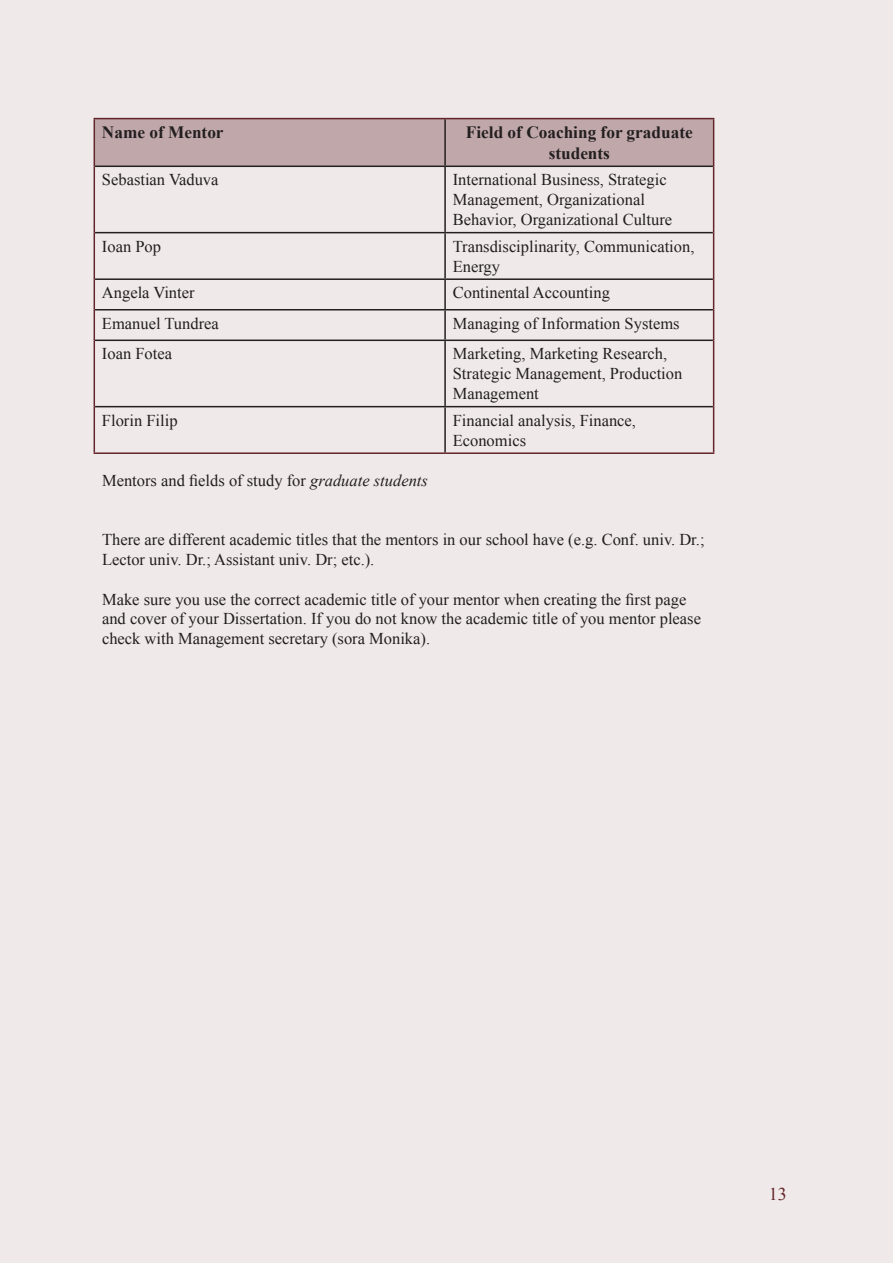
<style>
.page{position:relative;width:893px;height:1263px;background:#efe9ea}
.page>*{position:absolute;margin:0;border:0;box-sizing:border-box;transform-origin:0 0}
.t1{font:18px "Times New Roman";color:#622429}
.t2{font:700 17.25px/20.7px "Times New Roman";color:#231f20;text-align:center}
.t3{font:16.5px/19.8px "Times New Roman";color:#231f20}
.s1{font-style:italic}
</style>
<div class="page">
<div style="left:95px;top:119px;width:618px;height:47px;background:#c0a7a9"></div>
<hr style="left:94px;top:118px;width:351px;height:1px;background:#622429">
<hr style="left:94px;top:119px;width:1px;height:47px;background:#622429">
<hr style="left:445px;top:118px;width:269px;height:1px;background:#622429">
<hr style="left:713px;top:119px;width:1px;height:47px;background:#622429">
<hr style="left:94px;top:166px;width:1px;height:67px;background:#622429">
<hr style="left:713px;top:166px;width:1px;height:67px;background:#622429">
<hr style="left:94px;top:233px;width:1px;height:46px;background:#622429">
<hr style="left:713px;top:233px;width:1px;height:46px;background:#622429">
<hr style="left:94px;top:279px;width:1px;height:31px;background:#622429">
<hr style="left:713px;top:279px;width:1px;height:31px;background:#622429">
<hr style="left:94px;top:310px;width:1px;height:30px;background:#622429">
<hr style="left:713px;top:310px;width:1px;height:30px;background:#622429">
<hr style="left:94px;top:340px;width:1px;height:67px;background:#622429">
<hr style="left:713px;top:340px;width:1px;height:67px;background:#622429">
<hr style="left:94px;top:407px;width:1px;height:45px;background:#622429">
<hr style="left:713px;top:407px;width:1px;height:45px;background:#622429">
<hr style="left:94px;top:452px;width:351px;height:2px;background:#622429">
<hr style="left:445px;top:452px;width:269px;height:2px;background:#622429">
<hr style="left:444px;top:119px;width:2px;height:47px;background:#231f20">
<hr style="left:95px;top:166px;width:350px;height:1px;background:#231f20">
<hr style="left:445px;top:166px;width:268px;height:1px;background:#231f20">
<hr style="left:444px;top:167px;width:2px;height:65px;background:#231f20">
<hr style="left:95px;top:232px;width:350px;height:1px;background:#231f20">
<hr style="left:445px;top:232px;width:268px;height:1px;background:#231f20">
<hr style="left:444px;top:233px;width:2px;height:45px;background:#231f20">
<hr style="left:95px;top:278px;width:350px;height:2px;background:#231f20">
<hr style="left:445px;top:278px;width:268px;height:2px;background:#231f20">
<hr style="left:444px;top:280px;width:2px;height:29px;background:#231f20">
<hr style="left:95px;top:309px;width:350px;height:1px;background:#231f20">
<hr style="left:445px;top:309px;width:268px;height:1px;background:#231f20">
<hr style="left:444px;top:310px;width:2px;height:30px;background:#231f20">
<hr style="left:95px;top:340px;width:350px;height:1px;background:#231f20">
<hr style="left:445px;top:340px;width:268px;height:1px;background:#231f20">
<hr style="left:444px;top:341px;width:2px;height:65px;background:#231f20">
<hr style="left:95px;top:406px;width:350px;height:1px;background:#231f20">
<hr style="left:445px;top:406px;width:268px;height:1px;background:#231f20">
<hr style="left:444px;top:407px;width:2px;height:45px;background:#231f20">
<p class="t2" style="left:102px;top:122px;width:123px">Name of Mentor</p>
<p class="t2" style="left:466px;top:122px;width:228px">Field of Coaching for graduate students</p>
<p class="t3" style="left:102px;top:170px;width:118px">Sebastian Vaduva</p>
<p class="t3" style="left:453px;top:170px;width:221px">International Business, Strategic<br>Management, Organizational<br>Behavior, Organizational Culture</p>
<p class="t3" style="left:102px;top:236px;width:61px">Ioan Pop</p>
<p class="t3" style="left:453px;top:236px;width:243px">Transdisciplinarity, Communication,<br>Energy</p>
<p class="t3" style="left:102px;top:283px;width:94px">Angela Vinter</p>
<p class="t3" style="left:453px;top:283px;width:159px">Continental Accounting</p>
<p class="t3" style="left:102px;top:313px;width:118px">Emanuel Tundrea</p>
<p class="t3" style="left:453px;top:313px;width:228px">Managing of Information Systems</p>
<p class="t3" style="left:102px;top:344px;width:72px">Ioan Fotea</p>
<p class="t3" style="left:453px;top:344px;width:231px">Marketing, Marketing Research,<br>Strategic Management, Production<br>Management</p>
<p class="t3" style="left:102px;top:410px;width:77px">Florin Filip</p>
<p class="t3" style="left:453px;top:410px;width:185px">Financial analysis, Finance,<br>Economics</p>
<p class="t3" style="left:102px;top:470px;width:327px">Mentors and fields of study for <span class="s1">graduate students</span></p>
<p class="t3" style="left:102px;top:530px;width:604px">There are different academic titles that the mentors in our school have (e.g. Conf. univ. Dr.;<br>Lector univ. Dr.; Assistant univ. Dr; etc.).</p>
<p class="t3" style="left:102px;top:589px;width:600px">Make sure you use the correct academic title of your mentor when creating the first page and cover of your Dissertation. If you do not know the academic title of you mentor please check with Management secretary (sora Monika).</p>
<p class="t1" style="left:769px;top:1184px;width:19px">13</p>
</div>
